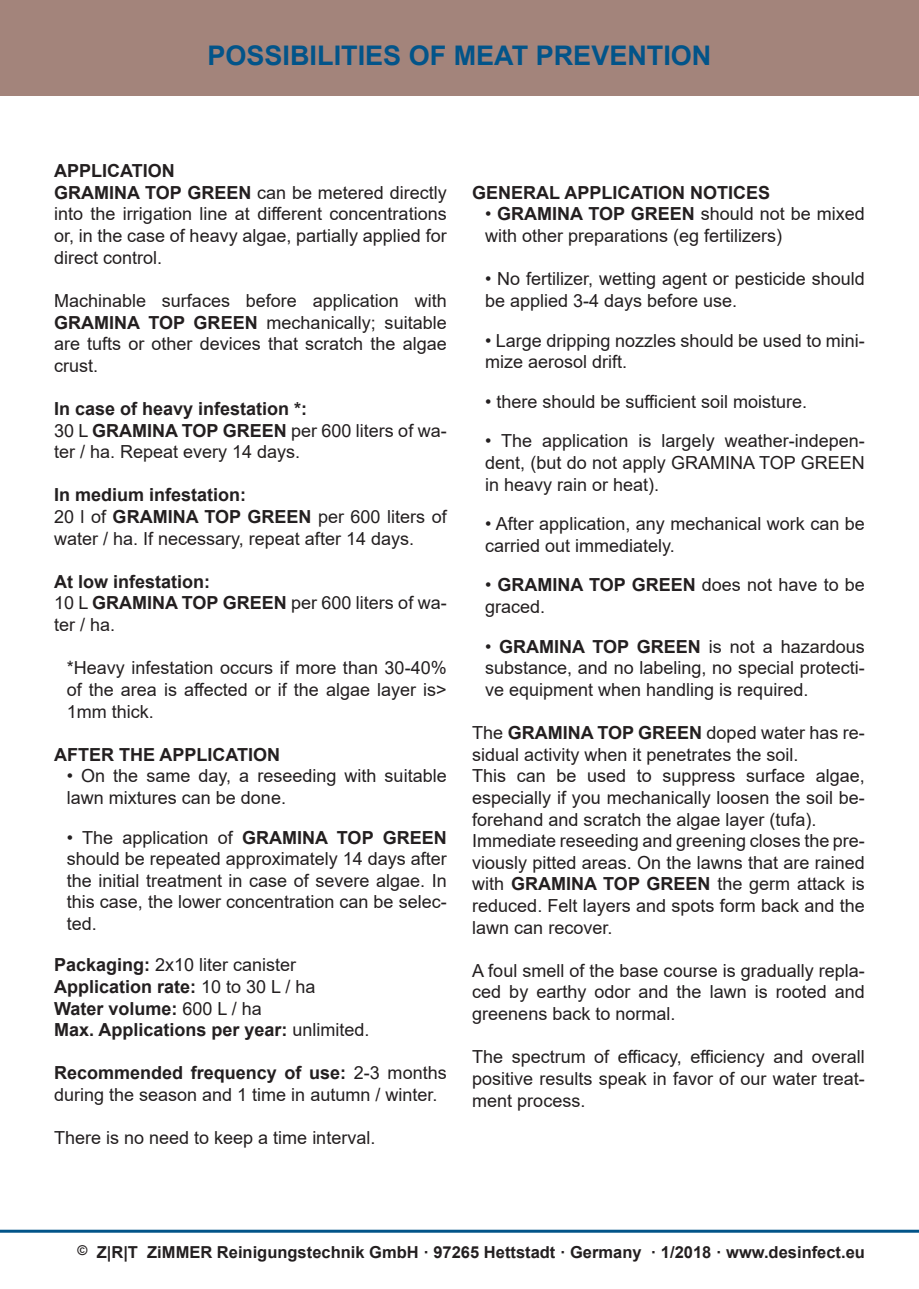
<style>
.page{position:relative;width:919px;height:1289px;background:#fff}
.page>*{position:absolute;margin:0;border:0;box-sizing:border-box;transform-origin:0 0}
.t1{font:700 27px "Arial";color:#025489}
.t2{font:18px/21.6px "Arial";color:#231f20}
.t3{font:700 18px "Arial";color:#231f20}
.t4{font:700 16.5px "Arial";color:#231f20}
.s1{font-weight:700}
.s2{font-weight:400}
</style>
<div class="page">
<hr style="left:0;top:1229px;width:918px;height:3px;background:#025489">
<div style="left:0;top:0;width:918px;height:96px;background:#a3847b"></div>
<p class="t1" style="left:207px;top:37px;width:505px">POSSIBILITIES OF MEAT PREVENTION</p>
<p class="t3" style="left:54px;top:158px;width:122px">APPLICATION</p>
<p class="t2" style="left:54px;top:182px;width:394px;text-align:justify"><span class="s1">GRAMINA TOP GREEN</span> can be metered directly into the irrigation line at different concentrations or, in the case of heavy algae, partially applied for direct control.</p>
<p class="t2" style="left:54px;top:290px;width:394px;text-align:justify">Machinable surfaces before application with <span class="s1">GRAMINA TOP GREEN</span> mechanically; suitable are tufts or other devices that scratch the algae crust.</p>
<p class="t3" style="left:54px;top:396px;width:255px">In case of heavy infestation *:</p>
<p class="t2" style="left:54px;top:419px;width:394px">30 L <span class="s1">GRAMINA TOP GREEN</span> per 600 liters of wa&shy;ter / ha. Repeat every 14 days.</p>
<p class="t3" style="left:54px;top:482px;width:194px">In medium infestation:</p>
<p class="t2" style="left:54px;top:506px;width:394px">20 l of <span class="s1">GRAMINA TOP GREEN</span> per 600 liters of water / ha. If necessary, repeat after 14 days.</p>
<p class="t3" style="left:54px;top:569px;width:158px">At low infestation:</p>
<p class="t2" style="left:54px;top:592px;width:394px">10 L <span class="s1">GRAMINA TOP GREEN</span> per 600 liters of wa&shy;ter / ha.</p>
<p class="t2" style="left:67px;top:657px;width:381px;text-align:justify">*Heavy infestation occurs if more than 30-40% of the area is affected or if the algae layer is&gt; 1mm thick.</p>
<p class="t3" style="left:54px;top:741px;width:228px">AFTER THE APPLICATION</p>
<p class="t2" style="left:67px;top:765px;width:381px">• On the same day, a reseeding with suitable lawn mixtures can be done.</p>
<p class="t2" style="left:67px;top:826px;width:381px;text-align:justify">• The application of <span class="s1">GRAMINA TOP GREEN </span>should be repeated approximately 14 days after the initial treatment in case of severe algae. In this case, the lower concentration can be selec&shy;ted.</p>
<p class="t2" style="left:54px;top:954px;width:244px"><span class="s1">Packaging:</span> 2x10 liter canister</p>
<p class="t3" style="left:54px;top:974px;width:263px">Application rate: <span class="s2">10 to 30 L / ha</span></p>
<p class="t3" style="left:54px;top:995px;width:209px">Water volume: <span class="s2">600 L / ha</span></p>
<p class="t3" style="left:54px;top:1017px;width:317px">Max. Applications per year: <span class="s2">unlimited.</span></p>
<p class="t2" style="left:54px;top:1062px;width:394px"><span class="s1">Recommended frequency of use:</span> 2-3 months during the season and 1 time in autumn / winter.</p>
<p class="t2" style="left:54px;top:1127px;width:323px">There is no need to keep a time interval.</p>
<p class="t3" style="left:472px;top:180px;width:299px">GENERAL APPLICATION NOTICES</p>
<p class="t2" style="left:485px;top:203px;width:381px">• <span class="s1">GRAMINA TOP GREEN</span> should not be mixed with other preparations (eg fertilizers)</p>
<p class="t2" style="left:485px;top:268px;width:381px">• No fertilizer, wetting agent or pesticide should be applied 3-4 days before use.</p>
<p class="t2" style="left:485px;top:329px;width:381px">• Large dripping nozzles should be used to mini&shy;mize aerosol drift.</p>
<p class="t2" style="left:485px;top:390px;width:323px">• there should be sufficient soil moisture.</p>
<p class="t2" style="left:485px;top:430px;width:381px;text-align:justify">• The application is largely weather-indepen&shy;dent, (but do not apply GRAMINA TOP GREEN in heavy rain or heat).</p>
<p class="t2" style="left:485px;top:513px;width:381px">• After application, any mechanical work can be carried out immediately.</p>
<p class="t2" style="left:485px;top:574px;width:381px">• <span class="s1">GRAMINA TOP GREEN</span> does not have to be graced.</p>
<p class="t2" style="left:485px;top:635px;width:381px;text-align:justify">• <span class="s1">GRAMINA TOP GREEN</span> is not a hazardous substance, and no labeling, no special protecti&shy;ve equipment when handling is required.</p>
<p class="t2" style="left:472px;top:722px;width:394px">The <span class="s1">GRAMINA TOP GREEN</span> doped water has re&shy;sidual activity when it penetrates the soil.</p>
<p class="t2" style="left:472px;top:765px;width:394px;text-align:justify">This can be used to suppress surface algae, especially if you mechanically loosen the soil be&shy;forehand and scratch the algae layer (tufa).</p>
<p class="t2" style="left:472px;top:830px;width:394px;text-align:justify">Immediate reseeding and greening closes the pre&shy;viously pitted areas. On the lawns that are rained with <span class="s1">GRAMINA TOP GREEN</span> the germ attack is reduced. Felt layers and spots form back and the lawn can recover.</p>
<p class="t2" style="left:472px;top:959px;width:394px;text-align:justify">A foul smell of the base course is gradually repla&shy;ced by earthy odor and the lawn is rooted and greenens back to normal.</p>
<p class="t2" style="left:472px;top:1046px;width:394px;text-align:justify">The spectrum of efficacy, efficiency and overall positive results speak in favor of our water treat&shy;ment process.</p>
<p class="t4" style="left:78px;top:1240px;width:788px"><sup>©</sup> Z|R|T ZiMMER Reinigungstechnik GmbH · 97265 Hettstadt · Germany · 1/2018 · www.desinfect.eu</p>
</div>
